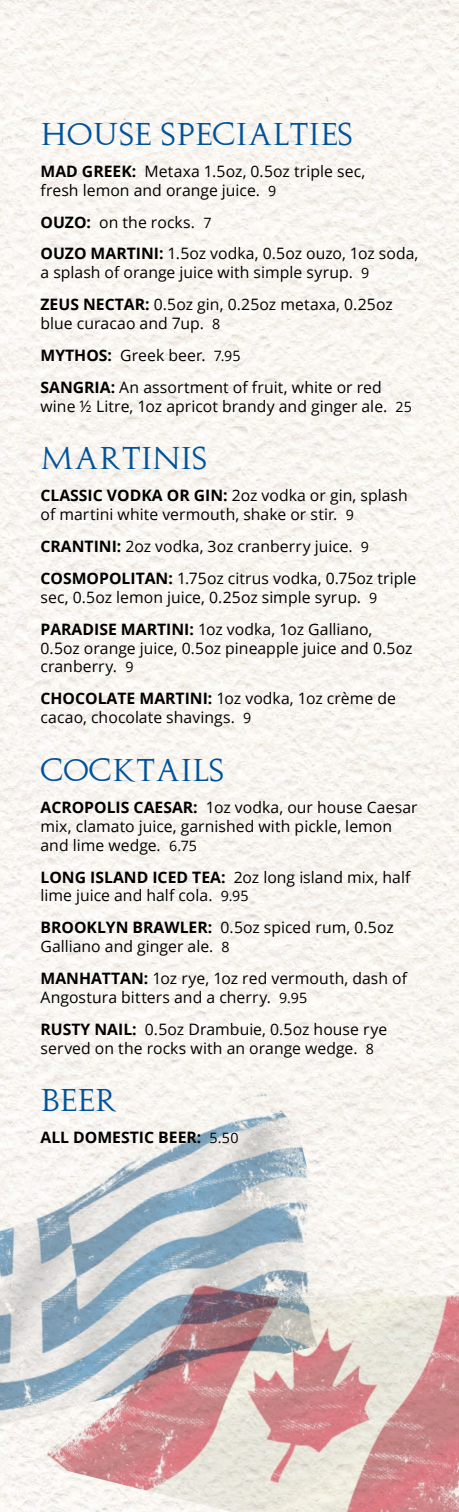
<style>
.page{position:relative;width:459px;height:1512px;background:#fff}
.page>*{position:absolute;margin:0;border:0;box-sizing:border-box;transform-origin:0 0}
.t1{font:30px "Augustus";color:#00539b}
.t2{font:15.75px/18.9px "Open Sans";letter-spacing:.005em;color:#000}
.t3{font:700 15.75px "Open Sans";color:#000}
.s1{font-weight:700}
.s2{font-size:14.25px}
.s3{font-weight:400;font-size:14.25px}
</style>
<div class="page">
<img style="left:0;top:0;width:459px;height:1512px">
<img style="left:45px;top:1180px;width:414px;height:332px">
<img style="left:0;top:1087px;width:350px;height:339px">
<h1 class="t1" style="left:40px;top:117px;width:314px">HOUSE SPECIALTIES</h1>
<p class="t2" style="left:40px;top:161px;width:326px"><span class="s1">MAD GREEK:</span> Metaxa 1.5oz, 0.5oz triple sec, fresh lemon and orange juice. <span class="s2">9</span></p>
<p class="t2" style="left:40px;top:205px;width:379px;line-height:31.8px"><span class="s1">OUZO:</span> on the rocks. <span class="s2">7<br></span><span class="s1">OUZO MARTINI:</span> 1.5oz vodka, 0.5oz ouzo, 1oz soda,</p>
<p class="t2" style="left:40px;top:256px;width:354px;line-height:31.8px">a splash of orange juice with simple syrup. <span class="s2">9<br></span><span class="s1">ZEUS N ECTAR:</span> 0.5oz gin, 0.25oz metaxa, 0.25oz</p>
<p class="t2" style="left:40px;top:307px;width:343px;line-height:31.8px">blue curacao and 7up. <span class="s2">8<br></span><span class="s1">MYTHOS:</span> Greek beer. <span class="s2">7.95<br></span><span class="s1">SANGRIA:</span> An assortment of fruit, white or red</p>
<p class="t2" style="left:40px;top:396px;width:373px">wine ½ Litre, 1oz apricot brandy and ginger ale. <span class="s2">25</span></p>
<h1 class="t1" style="left:40px;top:441px;width:168px">MARTINIS</h1>
<p class="t2" style="left:40px;top:486px;width:369px"><span class="s1">CLASSIC VODKA OR GIN:</span> 2oz vodka or gin, splash of martini white vermouth, shake or stir. <span class="s2">9</span></p>
<p class="t2" style="left:40px;top:530px;width:377px;line-height:31.8px"><span class="s1">CRANTINI:</span> 2oz vodka, 3oz cranberry juice. <span class="s2">9<br></span><span class="s1">COSMOPOLITAN:</span> 1.75oz citrus vodka, 0.75oz triple</p>
<p class="t2" style="left:40px;top:581px;width:338px;line-height:31.8px">sec, 0.5oz lemon juice, 0.25oz simple syrup. <span class="s2">9<br></span><span class="s1">PARADISE MARTINI:</span> 1oz vodka, 1oz Galliano,</p>
<p class="t2" style="left:40px;top:638px;width:373px">0.5oz orange juice, 0.5oz pineapple juice and 0.5oz cranberry. <span class="s2">9</span></p>
<p class="t2" style="left:40px;top:689px;width:357px"><span class="s1">CHOCOLATE MARTINI:</span> 1oz vodka, 1oz crème de cacao, chocolate shavings. <span class="s2">9</span></p>
<h1 class="t1" style="left:40px;top:753px;width:185px">COCKTAILS</h1>
<p class="t2" style="left:40px;top:797px;width:379px"><span class="s1">ACROPOLIS CAESAR:</span> 1oz vodka, our house Caesar mix, clamato juice, garnished with pickle, lemon and lime wedge. <span class="s2">6.75</span></p>
<p class="t2" style="left:40px;top:867px;width:372px"><span class="s1">LONG ISLAND ICED TEA:</span> 2oz long island mix, half lime juice and half cola. <span class="s2">9.95</span></p>
<p class="t2" style="left:40px;top:918px;width:355px"><span class="s1">BROOKLYN BRAWLER:</span> 0.5oz spiced rum, 0.5oz<br>Galliano and ginger ale. <span class="s2">8</span></p>
<p class="t2" style="left:40px;top:968px;width:368px"><span class="s1">MANHATTAN:</span> 1oz rye, 1oz red vermouth, dash of<br>Angostura bitters and a cherry. <span class="s2">9.95</span></p>
<p class="t2" style="left:40px;top:1019px;width:348px"><span class="s1">RUSTY NAIL:</span> 0.5oz Drambuie, 0.5oz house rye served on the rocks with an orange wedge. <span class="s2">8</span></p>
<h1 class="t1" style="left:40px;top:1083px;width:79px">BEER</h1>
<p class="t3" style="left:40px;top:1127px;width:200px">ALL DOMESTIC BEER: <span class="s3">5.50</span></p>
</div>
